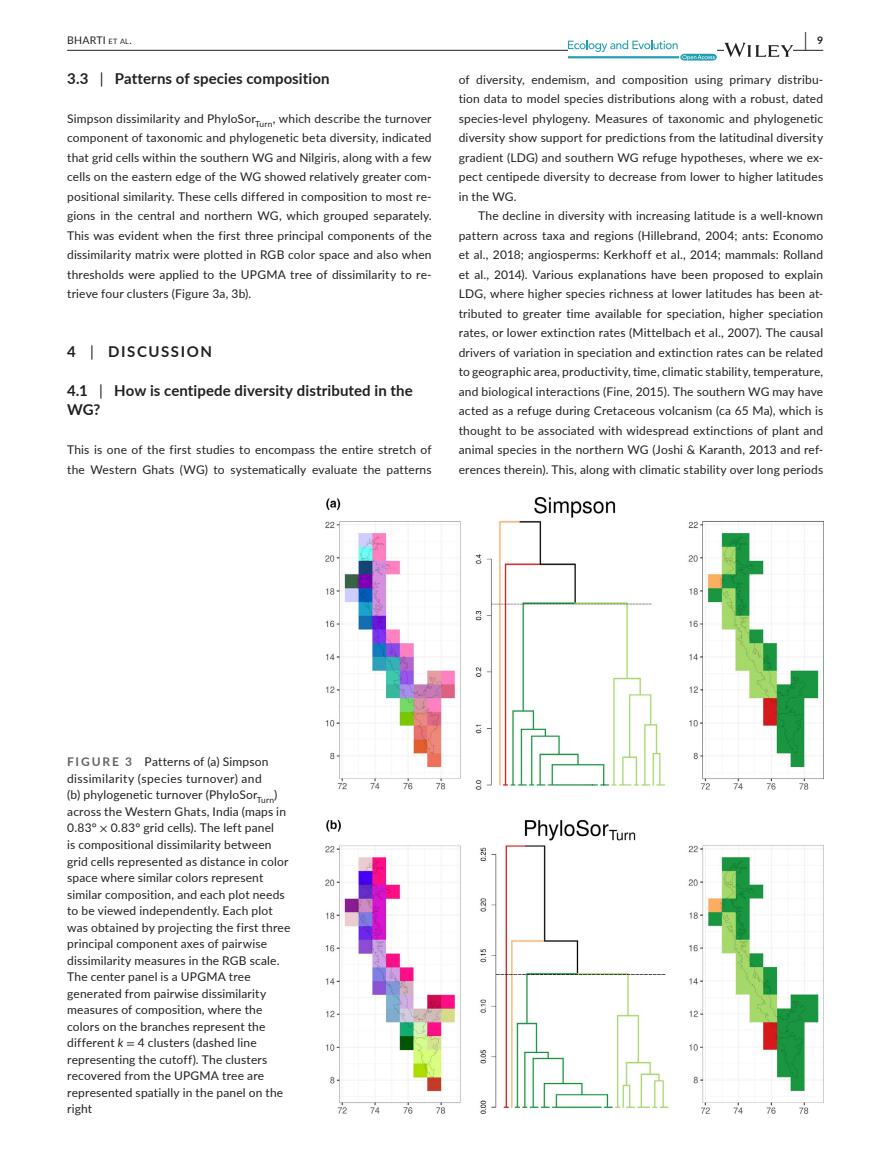
<style>
.page{position:relative;width:893px;height:1174px;background:#fff}
.page>*{position:absolute;margin:0;border:0;box-sizing:border-box;transform-origin:0 0}
.t1{font:700 19.5px "Lato";color:#231f20;scale:.48 1}
.t2{font:700 15px/19.5px "Lato";letter-spacing:.01em;color:#231f20}
.t3{font:700 15px "Lato";letter-spacing:.11em;color:#231f20}
.t4{font:12px/19.5px "Lato";letter-spacing:.015em;color:#231f20;text-align:justify}
.t5{font:10.5px "Lato";letter-spacing:.02em;color:#231f20}
.t6{font:700 10.5px "Lato";color:#231f20}
.s1{font-size:7.35px}
.s2{font-weight:400}
.s3{font-weight:700;color:#636366}
.s4{font-family:"STIX"}
.s5{font-style:italic}
</style>
<div class="page">
<hr style="left:67px;top:50px;width:756px;height:1px;background:#231f20">
<svg style="left:568px;top:40px;width:149px;height:21px"></svg>
<svg style="left:724px;top:43px;width:69px;height:14px"></svg>
<img style="left:326px;top:498px;width:497px;height:615px">
<h1 class="t1" style="left:804px;top:25px;width:7px">|</h1>
<p class="t5" style="left:67px;top:33px;width:66px">BHARTI <span class="s1">et al</span>.</p>
<p class="t6" style="left:817px;top:33px;width:8px">9</p>
<p class="t2" style="left:67px;top:68px;width:264px">3.3 <span class="s2">|</span> Patterns of species composition</p>
<p class="t4" style="left:67px;top:108px;width:366px">Simpson dissimilarity and PhyloSor<sub>Turn</sub>, which describe the turnover component of taxonomic and phylogenetic beta diversity, indicated that grid cells within the southern WG and Nilgiris, along with a few cells on the eastern edge of the WG showed relatively greater com&shy;positional similarity. These cells differed in composition to most re&shy;gions in the central and northern WG, which grouped separately.<br>This was evident when the first three principal components of the dissimilarity matrix were plotted in RGB color space and also when thresholds were applied to the UPGMA tree of dissimilarity to re&shy;trieve four clusters (Figure 3a, 3b).</p>
<p class="t4" style="left:459px;top:69px;width:366px">of diversity, endemism, and composition using primary distribu&shy;tion data to model species distributions along with a robust, dated species-level phylogeny. Measures of taxonomic and phylogenetic diversity show support for predictions from the latitudinal diversity gradient (LDG) and southern WG refuge hypotheses, where we ex&shy;pect centipede diversity to decrease from lower to higher latitudes in the WG.</p>
<p class="t4" style="left:459px;top:206px;width:366px;text-indent:20px">The decline in diversity with increasing latitude is a well-known pattern across taxa and regions (Hillebrand, 2004; ants: Economo et al., 2018; angiosperms: Kerkhoff et al., 2014; mammals: Rolland et al., 2014). Various explanations have been proposed to explain LDG, where higher species richness at lower latitudes has been at&shy;tributed to greater time available for speciation, higher speciation rates, or lower extinction rates (Mittelbach et al., 2007). The causal drivers of variation in speciation and extinction rates can be related to geographic area, productivity, time, climatic stability, temperature, and biological interactions (Fine, 2015). The southern WG may have acted as a refuge during Cretaceous volcanism (ca 65 Ma), which is thought to be associated with widespread extinctions of plant and animal species in the northern WG (Joshi &amp; Karanth, 2013 and ref&shy;erences therein). This, along with climatic stability over long periods</p>
<p class="t3" style="left:67px;top:340px;width:147px">4 <span class="s2">|</span> DISCUSSION</p>
<p class="t2" style="left:67px;top:380px;width:347px">4.1 <span class="s2">|</span> How is centipede diversity distributed in the<br>WG?</p>
<p class="t4" style="left:67px;top:440px;width:366px">This is one of the first studies to encompass the entire stretch of the Western Ghats (WG) to systematically evaluate the patterns</p>
<p class="t4" style="left:67px;top:753px;width:225px;line-height:16.5px;text-align:left"><span class="s3">FIGURE 3</span> Patterns of (a) Simpson dissimilarity (species turnover) and<br>(b) phylogenetic turnover (PhyloSor<sub>Turn</sub>) across the Western Ghats, India (maps in 0.83° <span class="s4">×</span> 0.83° grid cells). The left panel<br>is compositional dissimilarity between grid cells represented as distance in color space where similar colors represent similar composition, and each plot needs to be viewed independently. Each plot was obtained by projecting the first three principal component axes of pairwise dissimilarity measures in the RGB scale.<br>The center panel is a UPGMA tree generated from pairwise dissimilarity measures of composition, where the colors on the branches represent the different <span class="s5">k</span> <span class="s4">=</span> 4 clusters (dashed line representing the cutoff). The clusters recovered from the UPGMA tree are represented spatially in the panel on the right</p>
</div>
